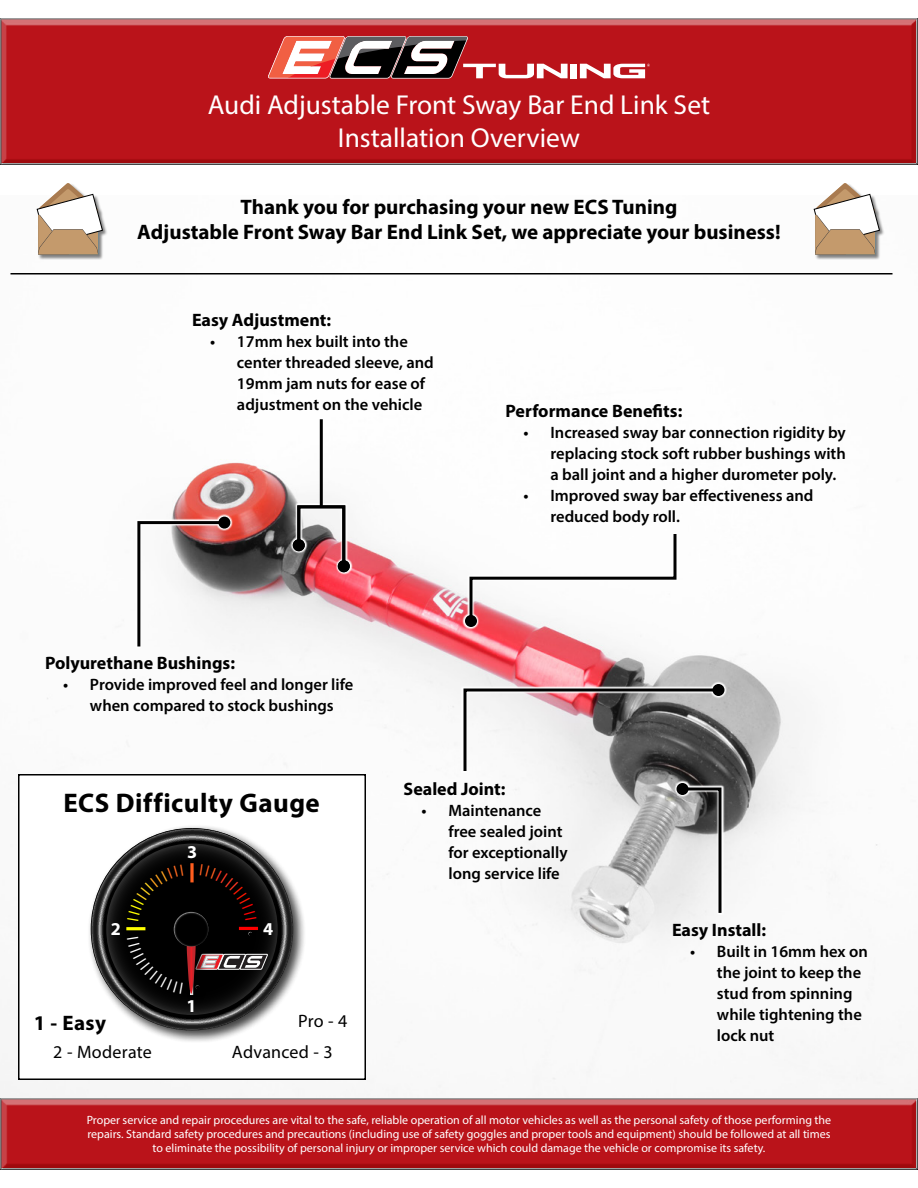
<style>
.page{position:relative;width:918px;height:1188px;background:#fff}
.page>*{position:absolute;margin:0;border:0;box-sizing:border-box;transform-origin:0 0}
.t1{font:27.45px/33px "Myriad Pro";color:#fff;text-align:center}
.t2{font:700 27px "Myriad Pro";letter-spacing:.02em;color:#000}
.t3{font:700 21px/25.2px "Myriad Pro";color:#000;text-align:center}
.t4{font:700 18.15px "Myriad Pro";color:#fff}
.t5{font:700 18px "Myriad Pro";color:#000}
.t6{font:18px "Myriad Pro";letter-spacing:.015em;color:#000}
.t7{font:600 16.5px/21px "Myriad Pro";color:#000}
.t8{font:12px/14.4px "Myriad Pro";color:#fff;text-align:center}
</style>
<div class="page">
<img style="left:0;top:208px;width:893px;height:882px">
<div style="left:19px;top:775px;width:346px;height:304px;background:#fff"></div>
<div style="left:18px;top:774px;width:348px;height:306px;border:2px solid #000"></div>
<div style="left:0;top:14px;width:918px;height:151px;background:#000;opacity:.75"></div>
<div style="left:570px;top:64px;width:7px;height:14px;background:#fff"></div>
<svg style="left:580px;top:64px;width:70px;height:14px"></svg>
<svg style="left:268px;top:36px;width:300px;height:43px"></svg>
<div style="left:0;top:1090px;width:918px;height:81px;background:#f7f7f7"></div>
<div style="left:0;top:1094px;width:918px;height:77px;background:#000;opacity:.75"></div>
<hr style="left:10px;top:273px;width:882px;height:1px;background:#000">
<div style="left:37px;top:184px;width:71px;height:76px;background:#000;opacity:.5"></div>
<svg style="left:37px;top:183px;width:66px;height:71px"></svg>
<div style="left:814px;top:184px;width:71px;height:76px;background:#000;opacity:.5"></div>
<svg style="left:814px;top:183px;width:66px;height:71px"></svg>
<svg style="left:674px;top:780px;width:50px;height:135px"></svg>
<svg style="left:680px;top:786px;width:43px;height:130px"></svg>
<div style="left:676px;top:783px;width:12px;height:12px;background:#000;border-radius:50%"></div>
<svg style="left:290px;top:503px;width:62px;height:72px"></svg>
<div style="left:87px;top:824px;width:219px;height:219px;background:#000;opacity:.75"></div>
<svg style="left:135px;top:514px;width:98px;height:135px"></svg>
<svg style="left:136px;top:520px;width:91px;height:130px"></svg>
<div style="left:218px;top:517px;width:12px;height:12px;background:#000;border-radius:50%"></div>
<svg style="left:461px;top:681px;width:266px;height:92px;background:#bfa5a8"></svg>
<svg style="left:462px;top:687px;width:260px;height:87px"></svg>
<div style="left:712px;top:684px;width:12px;height:12px;background:#000;border-radius:50%"></div>
<svg style="left:296px;top:504px;width:51px;height:65px"></svg>
<div style="left:338px;top:560px;width:12px;height:12px;background:#000;border-radius:50%"></div>
<div style="left:293px;top:539px;width:12px;height:12px;background:#000;border-radius:50%"></div>
<hr style="left:320px;top:419px;width:3px;height:88px;background:#000">
<svg style="left:463px;top:532px;width:216px;height:98px"></svg>
<svg style="left:468px;top:531px;width:210px;height:93px"></svg>
<div style="left:465px;top:615px;width:12px;height:12px;background:#000;border-radius:50%"></div>
<svg style="left:91px;top:828px;width:202px;height:203px"></svg>
<h1 class="t1" style="left:208px;top:87px;width:504px">Audi Adjustable Front Sway Bar End Link Set<br>Installation Overview</h1>
<p class="t3" style="left:137px;top:193px;width:645px">Thank you for purchasing your new ECS Tuning<br>Adjustable Front Sway Bar End Link Set, we appreciate your business!</p>
<p class="t5" style="left:192px;top:308px;width:141px">Easy Adjustment:</p>
<p class="t7" style="left:237px;top:330px;width:198px;text-indent:-27px">• 17mm hex built into the center threaded sleeve, and<br>19mm jam nuts for ease of adjustment on the vehicle</p>
<p class="t5" style="left:45px;top:651px;width:192px">Polyurethane Bushings:</p>
<p class="t7" style="left:63px;top:674px;width:292px;text-align:center">• Provide improved feel and longer life when compared to stock bushings</p>
<p class="t5" style="left:506px;top:399px;width:178px">Performance Benefits:</p>
<p class="t7" style="left:550px;top:422px;width:297px;text-align:justify;text-indent:-27px">• Increased sway bar connection rigidity by replacing stock soft rubber bushings with a ball joint and a higher durometer poly.</p>
<p class="t7" style="left:550px;top:485px;width:264px;text-indent:-27px">• Improved sway bar effectiveness and reduced body roll.</p>
<h2 class="t2" style="left:64px;top:786px;width:258px">ECS Difficulty Gauge</h2>
<p class="t4" style="left:187px;top:840px;width:12px">3</p>
<p class="t4" style="left:111px;top:917px;width:12px">2</p>
<p class="t4" style="left:263px;top:917px;width:12px">4</p>
<p class="t3" style="left:34px;top:1009px;width:74px">1 - Easy</p>
<p class="t6" style="left:53px;top:1040px;width:100px">2 - Moderate</p>
<p class="t4" style="left:186px;top:994px;width:12px">1</p>
<p class="t6" style="left:298px;top:1010px;width:51px">Pro - 4</p>
<p class="t6" style="left:232px;top:1040px;width:102px">Advanced - 3</p>
<p class="t5" style="left:404px;top:777px;width:104px">Sealed Joint:</p>
<p class="t7" style="left:448px;top:800px;width:121px;text-indent:-27px">• Maintenance free sealed joint for exceptionally long service life</p>
<p class="t5" style="left:672px;top:918px;width:96px">Easy Install:</p>
<p class="t7" style="left:717px;top:941px;width:152px;text-indent:-27px">• Built in 16mm hex on the joint to keep the stud from spinning while tightening the lock nut</p>
<p class="t8" style="left:87px;top:1112px;width:746px">Proper service and repair procedures are vital to the safe, reliable operation of all motor vehicles as well as the personal safety of those performing the repairs. Standard safety procedures and precautions (including use of safety goggles and proper tools and equipment) should be followed at all times to eliminate the possibility of personal injury or improper service which could damage the vehicle or compromise its safety.</p>
</div>
